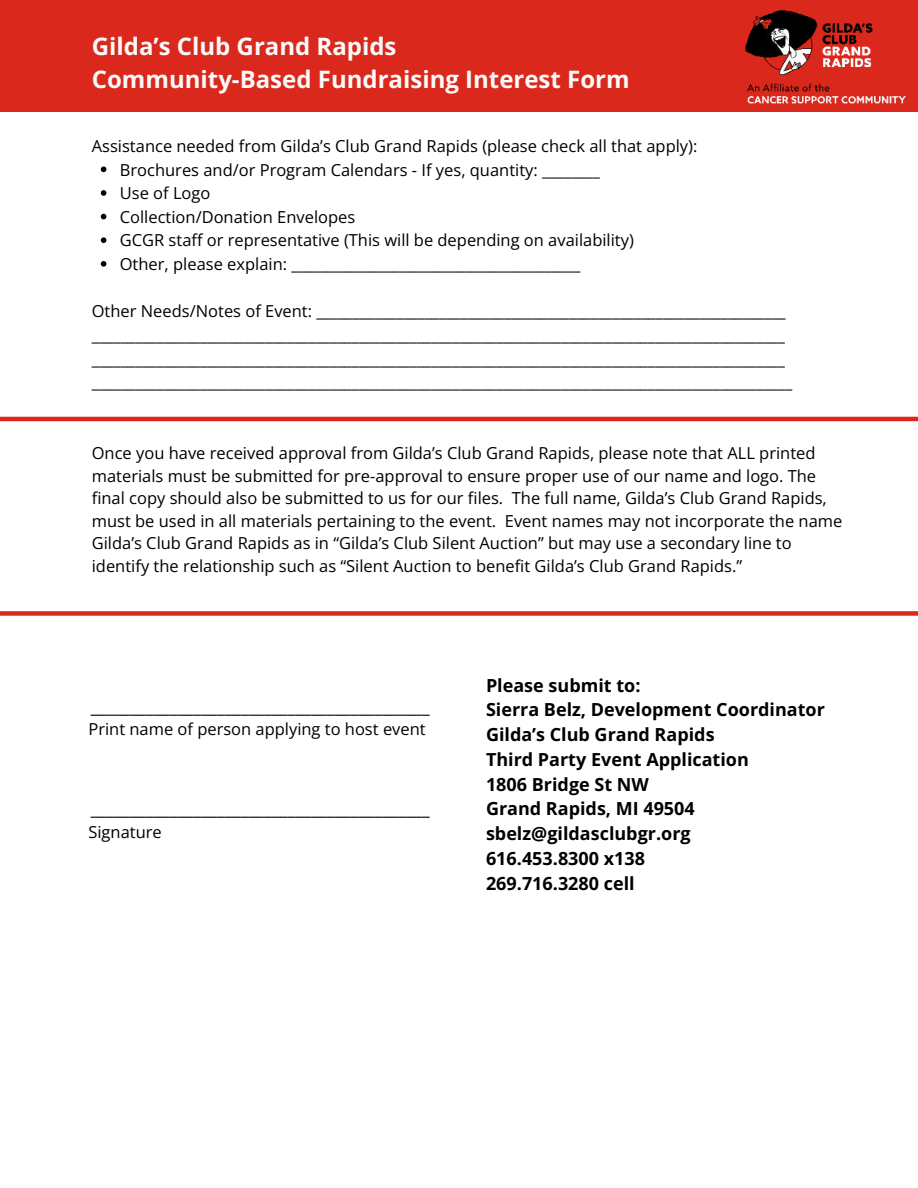
<style>
.page{position:relative;width:918px;height:1188px;background:#fff}
.page>*{position:absolute;margin:0;border:0;box-sizing:border-box;transform-origin:0 0}
.t1{font:700 24px/32.7px "Open Sans";color:#fafafa}
.t2{font:700 18px/24.8px "Open Sans";color:#000}
.t3{font:18px "Open Sans";color:#000}
.t4{font:16.5px/23.7px "Open Sans";color:#000}
</style>
<div class="page">
<svg style="left:101px;top:167px;width:5px;height:5px"></svg>
<svg style="left:101px;top:190px;width:5px;height:6px"></svg>
<svg style="left:101px;top:214px;width:5px;height:5px"></svg>
<svg style="left:101px;top:237px;width:5px;height:6px"></svg>
<svg style="left:101px;top:261px;width:5px;height:6px"></svg>
<div style="left:0;top:0;width:918px;height:112px;background:#da291c"></div>
<img style="left:745px;top:10px;width:161px;height:94px">
<svg style="left:0;top:417px;width:918px;height:199px"></svg>
<h1 class="t1" style="left:92px;top:30px;width:539px">Gilda’s Club Grand Rapids<br>Community-Based Fundraising Interest Form</h1>
<p class="t4" style="left:120px;top:134px;width:579px;text-indent:-28px">Assistance needed from Gilda’s Club Grand Rapids (please check all that apply):<br>Brochures and/or Program Calendars - If yes, quantity: ________<br>Use of Logo<br>Collection/Donation Envelopes<br>GCGR staff or representative (This will be depending on availability)<br>Other, please explain: ________________________________________</p>
<p class="t4" style="left:92px;top:299px;width:702px">Other Needs/Notes of Event: _________________________________________________________________ ________________________________________________________________________________________________ ________________________________________________________________________________________________ _________________________________________________________________________________________________</p>
<p class="t4" style="left:92px;top:441px;width:752px;line-height:22.5px">Once you have received approval from Gilda’s Club Grand Rapids, please note that ALL printed materials must be submitted for pre-approval to ensure proper use of our name and logo. The final copy should also be submitted to us for our files. The full name, Gilda’s Club Grand Rapids, must be used in all materials pertaining to the event. Event names may not incorporate the name Gilda’s Club Grand Rapids as in “Gilda’s Club Silent Auction” but may use a secondary line to identify the relationship such as “Silent Auction to benefit Gilda’s Club Grand Rapids.”</p>
<p class="t3" style="left:91px;top:694px;width:341px">___________________________________________</p>
<p class="t4" style="left:88px;top:717px;width:339px">Print name of person applying to host event</p>
<p class="t3" style="left:91px;top:796px;width:341px">___________________________________________</p>
<p class="t4" style="left:88px;top:819px;width:75px">Signature</p>
<p class="t2" style="left:486px;top:672px;width:340px">Please submit to:<br>Sierra Belz, Development Coordinator<br>Gilda’s Club Grand Rapids<br>Third Party Event Application<br>1806 Bridge St NW<br>Grand Rapids, MI 49504 sbelz@gildasclubgr.org<br>616.453.8300 x138<br>269.716.3280 cell</p>
</div>
